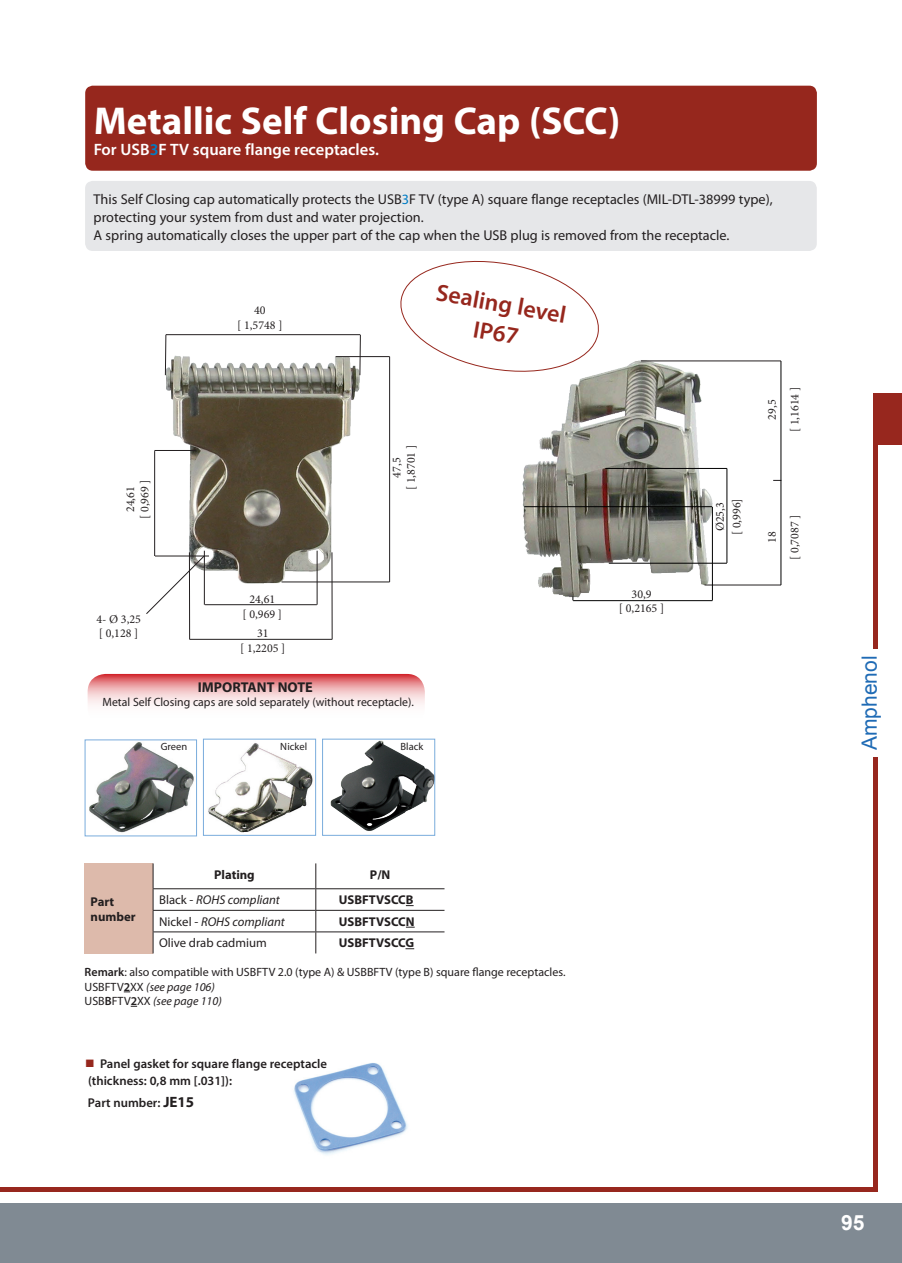
<style>
.page{position:relative;width:902px;height:1263px;background:#fff}
.page>*{position:absolute;margin:0;border:0;box-sizing:border-box;transform-origin:0 0}
.tittle_head_1{font:700 39px "Myriad Pro";color:#fff}
.Body_B{font:600 24px/29.5px "Myriad Pro";color:#96271d;text-align:center}
.t1{font:21px "Arial";color:#1f6bb5}
.t2{font:700 21px "Arial";color:#fff}
.tittle_head_1-2{font:600 16.5px "Myriad Pro";color:#fff}
.Lead{font:14.25px/18px "Myriad Pro";color:#231f20}
.Lead-2{font:700 14.25px "Myriad Pro";color:#231f20}
.acsesally_title{font:600 12.75px "Myriad Pro";color:#231f20}
.t3{font:700 12.75px/15.3px "Myriad Pro";color:#231f20}
.t4{font:italic 12.75px "Myriad Pro";color:#231f20}
.t5{font:12.75px "Myriad Pro";color:#231f20}
.Body{font:12px "Myriad Pro";color:#231f20}
.t6{font:12px "Minion Pro";color:#231f20}
.t7{font:italic 12px "Myriad Pro";color:#231f20}
.t8{font:10.5px "Myriad Pro";color:#231f20}
.s1{color:#007cc4}
.s2{font-style:normal}
.s3{font-weight:600}
.s4{font-weight:600;font-style:normal}
.s5{color:#96271d}
.s6{font-weight:700;font-size:15px}
</style>
<div class="page">
<div style="left:873px;top:394px;width:28px;height:51px;background:#97271e"></div>
<div style="left:0;top:1204px;width:901px;height:59px;background:#808a93"></div>
<hr style="left:0;top:1187px;width:877px;height:4px;background:#97271e">
<hr style="left:873px;top:394px;width:4px;height:797px;background:#97271e">
<div style="left:861px;top:649px;width:26px;height:107px;background:#fff"></div>
<img style="left:293px;top:1063px;width:115px;height:92px">
<div style="left:85px;top:181px;width:731px;height:70px;background:#e6e7e9;border-radius:8px"></div>
<div style="left:85px;top:86px;width:731px;height:85px;background:#96271d;border-radius:8px"></div>
<img style="left:155px;top:356px;width:214px;height:262px">
<hr style="left:166px;top:334px;width:194px;height:1px;background:#231f20">
<svg style="left:165px;top:334px;width:1px;height:42px"></svg>
<svg style="left:359px;top:334px;width:2px;height:42px"></svg>
<hr style="left:335px;top:356px;width:54px;height:1px;background:#231f20">
<hr style="left:389px;top:357px;width:1px;height:225px;background:#231f20">
<hr style="left:281px;top:582px;width:108px;height:1px;background:#231f20">
<hr style="left:317px;top:551px;width:1px;height:54px;background:#231f20">
<hr style="left:204px;top:551px;width:1px;height:54px;background:#231f20">
<hr style="left:205px;top:604px;width:112px;height:1px;background:#231f20">
<hr style="left:155px;top:556px;width:54px;height:1px;background:#231f20">
<hr style="left:154px;top:451px;width:1px;height:105px;background:#231f20">
<hr style="left:154px;top:450px;width:42px;height:1px;background:#231f20">
<hr style="left:331px;top:552px;width:1px;height:87px;background:#231f20">
<hr style="left:189px;top:552px;width:1px;height:87px;background:#231f20">
<hr style="left:190px;top:639px;width:142px;height:1px;background:#231f20">
<svg style="left:146px;top:555px;width:59px;height:59px"></svg>
<img style="left:522px;top:360px;width:229px;height:240px">
<hr style="left:641px;top:361px;width:139px;height:1px;background:#231f20">
<hr style="left:704px;top:585px;width:76px;height:1px;background:#231f20">
<hr style="left:780px;top:361px;width:1px;height:224px;background:#000">
<hr style="left:605px;top:468px;width:121px;height:1px;background:#000">
<hr style="left:608px;top:563px;width:118px;height:1px;background:#000">
<hr style="left:726px;top:468px;width:1px;height:95px;background:#000">
<hr style="left:524px;top:506px;width:188px;height:1px;background:#000">
<hr style="left:712px;top:507px;width:1px;height:93px;background:#000">
<hr style="left:573px;top:600px;width:139px;height:1px;background:#000">
<div style="left:85px;top:863px;width:68px;height:90px;background:#ddbaab"></div>
<hr style="left:153px;top:888px;width:163px;height:1px;background:#231f20">
<hr style="left:316px;top:888px;width:128px;height:1px;background:#231f20">
<hr style="left:153px;top:910px;width:163px;height:1px;background:#231f20">
<hr style="left:316px;top:910px;width:128px;height:1px;background:#231f20">
<svg style="left:153px;top:863px;width:1px;height:90px"></svg>
<svg style="left:315px;top:863px;width:1px;height:90px"></svg>
<hr style="left:153px;top:931px;width:163px;height:1px;background:#231f20">
<hr style="left:316px;top:931px;width:128px;height:1px;background:#231f20">
<img style="left:89px;top:742px;width:105px;height:91px">
<div style="left:85px;top:740px;width:112px;height:96px;border:1px solid #7aacdc"></div>
<img style="left:208px;top:743px;width:105px;height:90px">
<div style="left:203px;top:739px;width:113px;height:96px;border:1px solid #7aacdc"></div>
<svg style="left:88px;top:674px;width:337px;height:53px"></svg>
<img style="left:330px;top:741px;width:103px;height:90px">
<div style="left:322px;top:739px;width:113px;height:96px;border:1px solid #7aacdc"></div>
<svg style="left:400px;top:260px;width:204px;height:118px"></svg>
<p class="tittle_head_1" style="left:94px;top:96px;width:528px">Metallic Self Closing Cap (SCC)</p>
<p class="tittle_head_1-2" style="left:94px;top:139px;width:287px">For USB<span class="s1">3</span>F TV square flange receptacles.</p>
<p class="Lead" style="left:94px;top:190px;width:680px">This Self Closing cap automatically protects the USB<span class="s1">3</span>F TV (type A) square flange receptacles (MIL-DTL-38999 type), protecting your system from dust and water projection.</p>
<p class="Lead" style="left:94px;top:226px;width:637px">A spring automatically closes the upper part of the cap when the USB plug is removed from the receptacle.</p>
<p class="t6" style="left:254px;top:302px;width:13px">40</p>
<p class="t6" style="left:237px;top:317px;width:47px">[ 1,5748 ]</p>
<p class="Body_B" style="left:439px;top:277px;width:133px;rotate:10deg">Sealing level<br>IP67</p>
<p class="t6" style="left:122px;top:512px;width:27px;rotate:-90deg">24,61</p>
<p class="t6" style="left:137px;top:519px;width:41px;rotate:-90deg">[ 0,969 ]</p>
<p class="t6" style="left:96px;top:611px;width:46px">4- Ø 3,25</p>
<p class="t6" style="left:99px;top:626px;width:41px">[ 0,128 ]</p>
<p class="t6" style="left:249px;top:591px;width:27px">24,61</p>
<p class="t6" style="left:242px;top:606px;width:41px">[ 0,969 ]</p>
<p class="t6" style="left:257px;top:625px;width:13px">31</p>
<p class="t6" style="left:240px;top:640px;width:47px">[ 1,2205 ]</p>
<p class="t6" style="left:388px;top:478px;width:22px;rotate:-90deg">47,5</p>
<p class="t6" style="left:403px;top:490px;width:47px;rotate:-90deg">[ 1,8701 ]</p>
<p class="Lead-2" style="left:198px;top:678px;width:117px">IMPORTANT NOTE</p>
<p class="Body" style="left:102px;top:694px;width:313px">Metal Self Closing caps are sold separately (without receptacle).</p>
<p class="t8" style="left:400px;top:740px;width:24px">Black</p>
<p class="t8" style="left:161px;top:740px;width:28px">Green</p>
<p class="t8" style="left:280px;top:740px;width:28px">Nickel</p>
<p class="t6" style="left:631px;top:586px;width:22px">30,9</p>
<p class="t6" style="left:619px;top:600px;width:47px">[ 0,2165 ]</p>
<p class="t6" style="left:764px;top:420px;width:22px;rotate:-90deg">29,5</p>
<p class="t6" style="left:786px;top:432px;width:47px;rotate:-90deg">[ 1,1614 ]</p>
<p class="t6" style="left:712px;top:531px;width:31px;rotate:-90deg">Ø25,3</p>
<p class="t6" style="left:728px;top:535px;width:38px;rotate:-90deg">[ 0,996]</p>
<p class="t6" style="left:764px;top:543px;width:13px;rotate:-90deg">18</p>
<p class="t6" style="left:786px;top:560px;width:47px;rotate:-90deg">[ 0,7087 ]</p>
<h3 class="t1" style="left:855px;top:750px;width:96px;rotate:-90deg">Amphenol</h3>
<p class="t3" style="left:214px;top:867px;width:42px">Plating</p>
<p class="t3" style="left:370px;top:867px;width:22px">P/N</p>
<p class="t4" style="left:159px;top:892px;width:122px"><span class="s2">Black -</span> ROHS compliant</p>
<p class="t3" style="left:339px;top:892px;width:76px">USBFTVSCCB</p>
<p class="t4" style="left:159px;top:914px;width:127px"><span class="s2">Nickel -</span> ROHS compliant</p>
<p class="t3" style="left:339px;top:913px;width:77px">USBFTVSCCN</p>
<p class="t5" style="left:159px;top:935px;width:109px">Olive drab cadmium</p>
<p class="t3" style="left:339px;top:935px;width:77px">USBFTVSCCG</p>
<p class="Body" style="left:85px;top:965px;width:482px"><span class="s3">Remark</span>: also compatible with USBFTV 2.0 (type A) &amp; USBBFTV (type B) square flange receptacles.</p>
<p class="t7" style="left:85px;top:979px;width:132px"><span class="s2">USBFTV</span><span class="s4">2</span><span class="s2">XX</span> (see page 106)</p>
<p class="t7" style="left:85px;top:994px;width:139px"><span class="s2">USB</span><span class="s4">B</span><span class="s2">FTV</span><span class="s4">2</span><span class="s2">XX</span> (see page 110)</p>
<p class="t3" style="left:91px;top:893px;width:47px">Part number</p>
<p class="acsesally_title" style="left:85px;top:1056px;width:243px"><span class="s5">■</span> Panel gasket for square flange receptacle</p>
<p class="acsesally_title" style="left:88px;top:1072px;width:145px">(thickness: 0,8 mm [.031]):</p>
<p class="acsesally_title" style="left:88px;top:1094px;width:108px">Part number: <span class="s6">JE15</span></p>
<h3 class="t2" style="left:840px;top:1209px;width:25px">95</h3>
</div>
